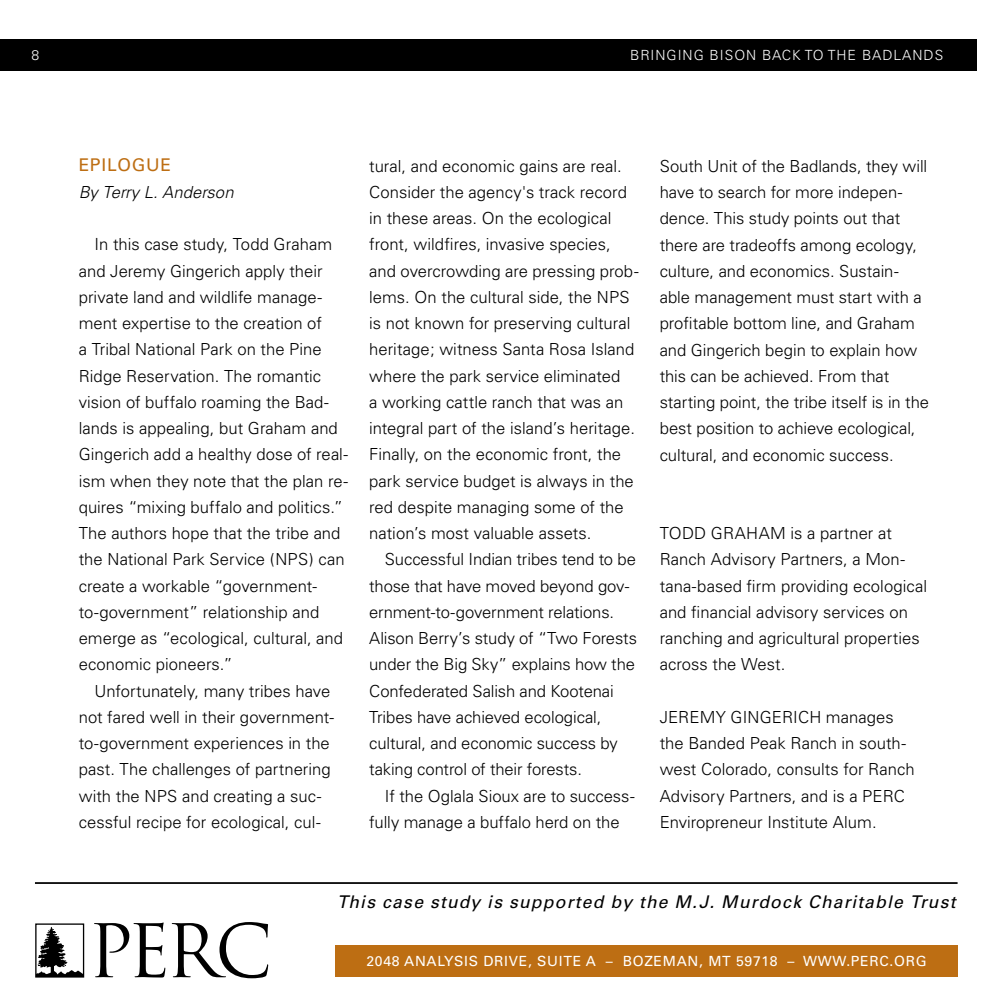
<style>
.page{position:relative;width:1008px;height:1008px;background:#fff}
.page>*{position:absolute;margin:0;border:0;box-sizing:border-box;transform-origin:0 0}
.t1{font:71.75px "Trajan Pro";color:#000}
.t2{font:italic 17.5px "Univers";letter-spacing:.065em;color:#000}
.t3{font:17.5px "Univers";letter-spacing:.045em;color:#bd6e13}
.t4{font:300 16.62px/26.2px "Univers";color:#000}
.t5{font:italic 300 16.62px "Univers";letter-spacing:.005em;color:#000}
.t6{font:14px "Univers";letter-spacing:.05em;color:#fff}
.t7{font:300 14px "Univers";letter-spacing:.07em;color:#fff}
</style>
<div class="page">
<div style="left:0;top:39px;width:976px;height:32px;background:#000"></div>
<svg style="left:37px;top:927px;width:45px;height:49px"></svg>
<div style="left:35px;top:923px;width:49px;height:55px;border:1px solid #000"></div>
<div style="left:335px;top:945px;width:623px;height:31px;background:#bd6e13"></div>
<hr style="left:35px;top:882px;width:923px;height:2px;background:#000">
<p class="t7" style="left:31px;top:47px;width:9px">8</p>
<p class="t7" style="left:630px;top:47px;width:106px">Bringing Bison</p>
<p class="t7" style="left:762px;top:47px;width:181px">Bac k to the Badlan ds</p>
<p class="t3" style="left:79px;top:155px;width:94px">EPILOGUE</p>
<p class="t5" style="left:79px;top:182px;width:156px">By Terry L. Anderson</p>
<p class="t4" style="left:79px;top:231px;width:271px;text-indent:16px">I n this case study, Todd G raham and Jeremy G ingerich apply their private land and wildlife manage&shy;ment expertise to the creation of<br>a Tribal National Park on the Pine Ridge Reservation. The romantic vision of buffalo roaming the Bad&shy;lands is appealing, but G raham and G ingerich add a healthy dose of real&shy;ism when they note that the plan re&shy;quires “mixing buffalo and politics.” The authors hope that the tribe and the National Park Service (NPS) can create a workable “government&shy;to-government” relationship and emerge as “ecological, cultural, and economic pioneers.”</p>
<p class="t4" style="left:79px;top:678px;width:257px;text-indent:16px">U nfortunately, many tribes have not fared well in their government&shy;to-government experiences in the past. The challenges of partnering with the NPS and creating a suc&shy;cessful recipe for ecological, cul-</p>
<p class="t4" style="left:369px;top:153px;width:271px">tural, and economic gains are real.<br>Consider the agency's track record in these areas. On the ecological front, wildfires, invasive species, and overcrowding are pressing prob&shy;lems. On the cultural side, the NPS is not known for preserving cultural heritage; witness Santa Rosa I sland where the park service eliminated<br>a working cattle ranch that was an integral part of the island’s heritage.<br>Finally, on the economic front, the park service budget is always in the red despite managing some of the nation’s most valuable assets.</p>
<p class="t4" style="left:369px;top:546px;width:269px;text-indent:16px">Successful I ndian tribes tend to be those that have moved beyond gov&shy;ernment-to-government relations.<br>Alison B erry’s study of “Two Forests under the Big Sky” explains how the Confederated Salish and Kootenai Tribes have achieved ecological, cultural, and economic success by taking control of their forests.</p>
<p class="t4" style="left:369px;top:783px;width:267px;text-indent:16px">If the Oglala Sioux are to success&shy;fully manage a buffalo herd on the</p>
<p class="t4" style="left:660px;top:153px;width:271px">South U nit of the Badlands, they will have to search for more indepen&shy;dence. This study points out that there are tradeoffs among ecology, culture, and economics. Sustain&shy;able management must start with a profitable bottom line, and G raham and G ingerich begin to explain how this can be achieved. From that starting point, the tribe itself is in the best position to achieve ecological, cultural, and economic success.</p>
<p class="t4" style="left:660px;top:520px;width:64px">TODD GRAHA</p>
<p class="t4" style="left:660px;top:520px;width:269px;text-indent:111px">M is a partner at<br>Ranch Advisory Partners, a Mon&shy;tana-based firm providing ecological and financial advisory services on ranching and agricultural properties across the West.</p>
<p class="t4" style="left:660px;top:704px;width:257px;text-indent:138px">CH manages the Banded Peak Ranch in south&shy;west Colorado, consults for Ranch<br>Advisory Partners, and is a PERC<br>Enviropreneur I nstitute Alum.</p>
<p class="t4" style="left:660px;top:704px;width:20px">JERE</p>
<p class="t4" style="left:700px;top:704px;width:70px">MY GINGERI</p>
<h1 class="t1" style="left:88px;top:905px;width:187px">PERC</h1>
<p class="t2" style="left:337px;top:891px;width:620px">This case study is supported by the M.J. Murdock Charitable Trust</p>
<p class="t6" style="left:366px;top:953px;width:559px">2048 ANALYS IS DRIVE, SUITE A – BOZEMAN , MT 59718 – WWW.PERC.ORG</p>
</div>
